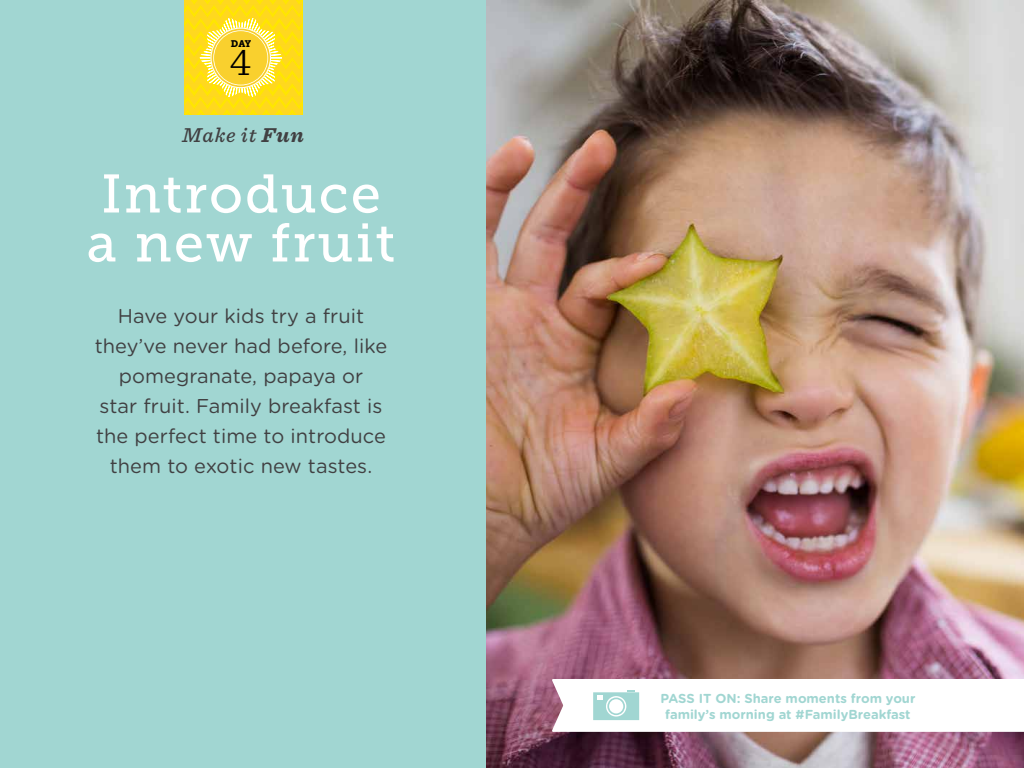
<style>
.page{position:relative;width:1024px;height:768px;background:#fff}
.page>*{position:absolute;margin:0;border:0;box-sizing:border-box;transform-origin:0 0}
.t1{font:54px/49px "Museo Slab 500";letter-spacing:.04em;color:#fff}
.t2{font:300 39.6px "Sentinel";color:#000}
.t3{font:italic 500 21px "Sentinel";letter-spacing:.04em;color:#414042}
.t4{font:20px/30px "Gotham Rounded";letter-spacing:.005em;color:#414042;text-align:center}
.t5{font:700 13px/16px "Gotham Rounded";color:#a1d6d2;text-align:center}
.t6{font:9.6px "Museo Slab 900";color:#000}
.s1{font-weight:700}
</style>
<div class="page">
<div style="left:0;top:0;width:486px;height:768px;background:#a1d6d2"></div>
<svg style="left:184px;top:0;width:118px;height:115px;background:#fddd2c"></svg>
<img style="left:486px;top:0;width:538px;height:768px">
<svg style="left:550px;top:677px;width:474px;height:56px"></svg>
<p class="t6" style="left:231px;top:38px;width:22px">DAY</p>
<h2 class="t2" style="left:230px;top:33px;width:23px">4</h2>
<p class="t3" style="left:182px;top:119px;width:123px">Make it <span class="s1">Fun</span></p>
<h1 class="t1" style="left:87px;top:170px;width:310px">Introduce a new fruit</h1>
<p class="t4" style="left:95px;top:300px;width:294px">Have your kids try a fruit they’ve never had before, like pomegranate, papaya or<br>star fruit. Family breakfast is the perfect time to introduce them to exotic new tastes.</p>
<p class="t5" style="left:660px;top:689px;width:257px">PASS IT ON: Share moments from your family’s morning at #FamilyBreakfast</p>
</div>
